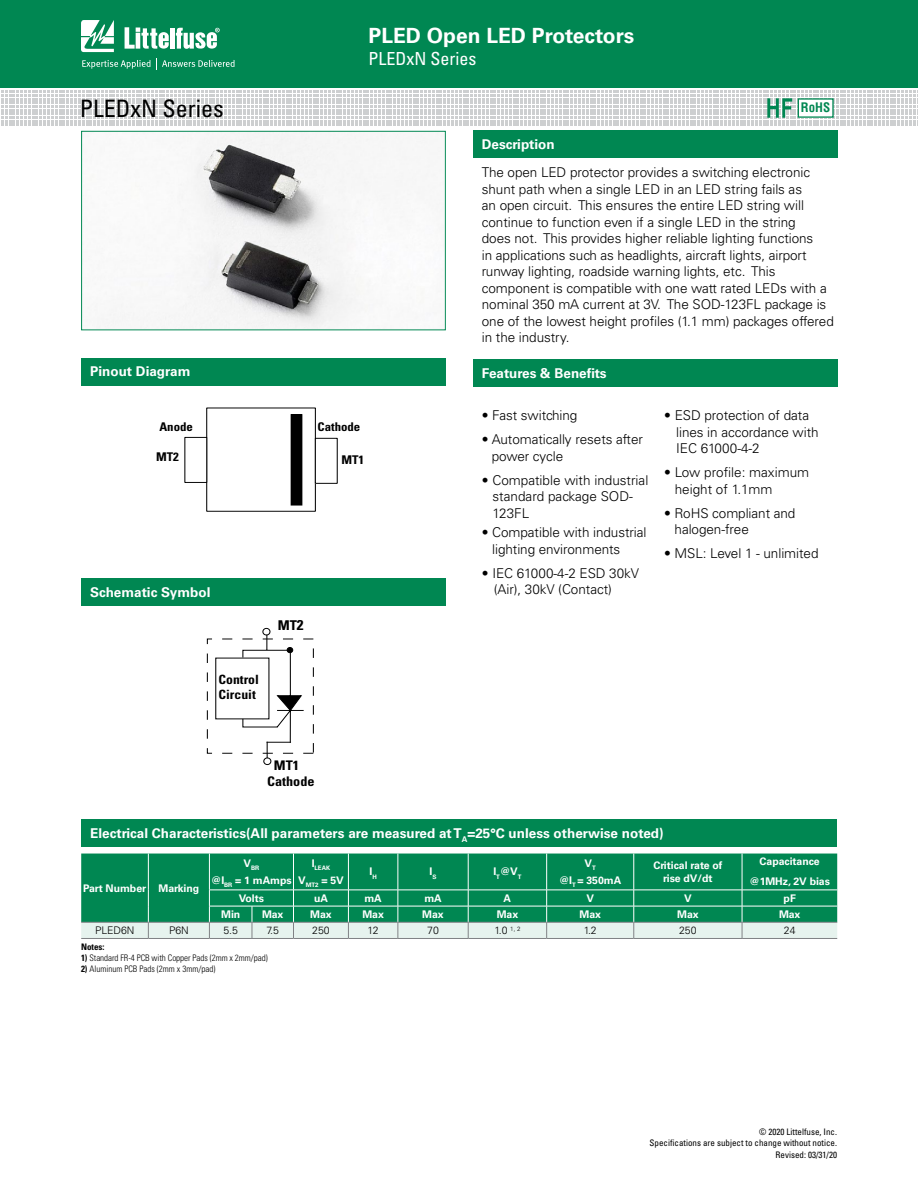
<style>
.page{position:relative;width:918px;height:1188px;background:#fff}
.page>*{position:absolute;margin:0;border:0;box-sizing:border-box;transform-origin:0 0}
.t1{font:condensed 24px "Univers LT Std";color:#000}
.t2{font:700 21px "Univers LT Std";color:#fff}
.t3{font:condensed 18px "Univers LT Std";color:#fff}
.t4{font:300 13.5px/16.5px "Univers LT Std";letter-spacing:-.005em;color:#000}
.t5{font:700 13.5px "Univers LT Std";color:#fff}
.t6{font:700 condensed 13.5px "Univers LT Std";color:#000;scale:1.07 1}
.t7{font:700 condensed 13.2px/15.6px "Univers LT Std";color:#000;scale:1.07 1}
.t8{font:700 condensed 12.9px "Helvetica LT Std";color:#008752}
.t9{font:700 condensed 12.75px/15.3px "Univers LT Std";color:#000;scale:1.07 1}
.t10{font:700 condensed 12px "Univers LT Std";color:#000;scale:1.07 1}
.t11{font:700 10.5px/16.8px "Univers LT Std";letter-spacing:-.005em;color:#fff;text-align:center}
.t12{font:300 10.5px "Univers LT Std";letter-spacing:-.005em;color:#000}
.t13{font:condensed 9px/10.8px "Univers LT Std";color:#000;text-align:right}
.t14{font:300 condensed 9px "Univers LT Std";letter-spacing:-.005em;color:#000}
.t15{font:700 condensed 9px "Univers LT Std";color:#000}
.t16{font:700 6.15px "Univers LT Std";letter-spacing:-.005em;color:#fff}
.s1{font-size:14.25px}
.s2{font-weight:700}
</style>
<div class="page">
<div style="left:0;top:0;width:918px;height:88px;background:#008752"></div>
<svg style="left:81px;top:20px;width:33px;height:32px"></svg>
<hr style="left:170px;top:28px;width:4px;height:21px;background:#fff">
<svg style="left:176px;top:28px;width:44px;height:21px"></svg>
<svg style="left:125px;top:27px;width:44px;height:22px"></svg>
<svg style="left:82px;top:58px;width:153px;height:11px"></svg>
<img style="left:105px;top:133px;width:316px;height:195px">
<div style="left:81px;top:131px;width:365px;height:199px;border:1px solid #008752"></div>
<div style="left:473px;top:131px;width:365px;height:27px;background:#008752"></div>
<div style="left:81px;top:819px;width:756px;height:27px;background:#008752"></div>
<div style="left:81px;top:854px;width:756px;height:36px;background:#008752"></div>
<hr style="left:148px;top:854px;width:1px;height:36px;background:#fff">
<hr style="left:209px;top:854px;width:1px;height:36px;background:#fff">
<hr style="left:293px;top:854px;width:1px;height:36px;background:#fff">
<hr style="left:348px;top:854px;width:1px;height:36px;background:#fff">
<hr style="left:398px;top:854px;width:1px;height:36px;background:#fff">
<hr style="left:468px;top:854px;width:1px;height:36px;background:#fff">
<hr style="left:546px;top:854px;width:1px;height:36px;background:#fff">
<hr style="left:634px;top:854px;width:1px;height:36px;background:#fff">
<hr style="left:742px;top:854px;width:1px;height:36px;background:#fff">
<svg style="left:81px;top:890px;width:756px;height:48px;background:#53ac89"></svg>
<hr style="left:81px;top:938px;width:67px;height:1px;background:#808285">
<hr style="left:148px;top:938px;width:61px;height:1px;background:#808285">
<hr style="left:209px;top:938px;width:43px;height:1px;background:#808285">
<hr style="left:252px;top:938px;width:42px;height:1px;background:#808285">
<hr style="left:294px;top:938px;width:54px;height:1px;background:#808285">
<hr style="left:348px;top:938px;width:50px;height:1px;background:#808285">
<hr style="left:398px;top:938px;width:70px;height:1px;background:#808285">
<hr style="left:468px;top:938px;width:79px;height:1px;background:#808285">
<hr style="left:547px;top:938px;width:87px;height:1px;background:#808285">
<hr style="left:634px;top:938px;width:108px;height:1px;background:#808285">
<hr style="left:742px;top:938px;width:95px;height:1px;background:#808285">
<div style="left:473px;top:359px;width:365px;height:28px;background:#008752"></div>
<div style="left:81px;top:358px;width:365px;height:27px;background:#008752"></div>
<div style="left:185px;top:437px;width:22px;height:46px;border:1px solid #000"></div>
<div style="left:315px;top:438px;width:22px;height:45px;border:1px solid #000"></div>
<div style="left:291px;top:415px;width:11px;height:90px;background:#000"></div>
<div style="left:81px;top:578px;width:365px;height:28px;background:#008752"></div>
<svg style="left:243px;top:628px;width:61px;height:137px"></svg>
<svg style="left:1px;top:91px;width:917px;height:35px"></svg>
<h2 class="t2" style="left:369px;top:23px;width:267px">PLED Open LED Protectors</h2>
<h3 class="t3" style="left:369px;top:47px;width:109px">PLEDxN Series</h3>
<h1 class="t1" style="left:80px;top:93px;width:145px">PLEDxN Series</h1>
<p class="t8" style="left:801px;top:99px;width:31px">RoHS</p>
<p class="t5" style="left:482px;top:137px;width:74px">Description</p>
<p class="t4" style="left:482px;top:164px;width:354px">The open LED protector provides a switching electronic shunt path when a single LED in an LED string fails as<br>an open circuit. This ensures the entire LED string will continue to function even if a single LED in the string<br>does not. This provides higher reliable lighting functions<br>in applications such as headlights, aircraft lights, airport runway lighting, roadside warning lights, etc. This component is compatible with one watt rated LEDs with a nominal 350 mA current at 3V. The SOD-123FL package is one of the lowest height profiles (1.1 mm) packages offered in the industry.</p>
<p class="t5" style="left:90px;top:364px;width:102px">Pinout Diagram</p>
<p class="t5" style="left:482px;top:365px;width:126px">Features &amp; Benefits</p>
<p class="t10" style="left:159px;top:419px;width:33px">Anode</p>
<p class="t10" style="left:318px;top:419px;width:42px">Cathode</p>
<p class="t10" style="left:156px;top:449px;width:23px">MT2</p>
<p class="t10" style="left:341px;top:452px;width:23px">MT1</p>
<p class="t5" style="left:90px;top:584px;width:122px">Schematic Symbol</p>
<p class="t6" style="left:278px;top:617px;width:26px">MT<span class="s1">2</span></p>
<p class="t4" style="left:482px;top:407px;width:97px">• Fast switching</p>
<p class="t4" style="left:492px;top:431px;width:153px;text-indent:-10px">• Automatically resets after power cycle</p>
<p class="t4" style="left:492px;top:472px;width:158px;text-indent:-11px">• Compatible with industrial standard package SOD-<br>123FL</p>
<p class="t4" style="left:492px;top:524px;width:156px;text-indent:-10px">• Compatible with industrial lighting environments</p>
<p class="t4" style="left:494px;top:565px;width:147px;text-indent:-12px">• IEC 61000-4-2 ESD 30kV (Air), 30kV (Contact)</p>
<p class="t4" style="left:676px;top:407px;width:144px;text-indent:-12px">• ESD protection of data lines in accordance with<br>IEC 61000-4-2</p>
<p class="t4" style="left:675px;top:464px;width:136px;text-indent:-11px">• Low profile: maximum height of 1.1mm</p>
<p class="t4" style="left:675px;top:505px;width:122px;text-indent:-10px">• RoHS compliant and halogen-free</p>
<p class="t4" style="left:664px;top:545px;width:156px">• MSL: Level 1 - unlimited</p>
<p class="t9" style="left:219px;top:672px;width:39px">Control<br>Circuit</p>
<p class="t7" style="left:267px;top:758px;width:46px;text-indent:7px">MT1<br>Cathode</p>
<p class="t5" style="left:90px;top:825px;width:575px">Electrical Characteristics(All parameters are measured at T<sub>A</sub>=25°C unless otherwise noted)</p>
<p class="t11" style="left:83px;top:880px;width:118px">Part Number Marking</p>
<p class="t16" style="left:312px;top:865px;width:20px"><sup>I</sup>LEAK</p>
<p class="t11" style="left:298px;top:872px;width:47px">V<sub>MT2</sub> = 5V</p>
<p class="t16" style="left:244px;top:865px;width:17px"><sup>V</sup>BR</p>
<p class="t11" style="left:211px;top:872px;width:82px">@I<sub>BR</sub> = 1 mAmps</p>
<p class="t11" style="left:370px;top:863px;width:9px">I<sub>H</sub></p>
<p class="t11" style="left:430px;top:863px;width:8px">I<sub>S</sub></p>
<p class="t11" style="left:493px;top:863px;width:30px">I<sub>T</sub>@V<sub>T</sub></p>
<p class="t11" style="left:559px;top:855px;width:64px">V<sub>T<br></sub>@I<sub>T</sub> = 350mA</p>
<p class="t11" style="left:653px;top:859px;width:70px;line-height:12.6px">Critical rate of rise dV/dt</p>
<p class="t11" style="left:750px;top:852px;width:82px;line-height:20.1px">Capacitance @1MHz, 2V bias</p>
<p class="t11" style="left:239px;top:890px;width:27px">Volts</p>
<p class="t11" style="left:314px;top:890px;width:15px">uA</p>
<p class="t11" style="left:364px;top:890px;width:19px">mA</p>
<p class="t11" style="left:424px;top:890px;width:19px">mA</p>
<p class="t11" style="left:504px;top:890px;width:9px">A</p>
<p class="t11" style="left:586px;top:890px;width:9px">V</p>
<p class="t11" style="left:684px;top:890px;width:9px">V</p>
<p class="t11" style="left:784px;top:890px;width:14px">pF</p>
<p class="t11" style="left:221px;top:906px;width:21px">Min</p>
<p class="t11" style="left:262px;top:906px;width:23px">Max</p>
<p class="t11" style="left:310px;top:906px;width:23px">Max</p>
<p class="t11" style="left:362px;top:906px;width:23px">Max</p>
<p class="t11" style="left:422px;top:906px;width:23px">Max</p>
<p class="t11" style="left:497px;top:906px;width:23px">Max</p>
<p class="t11" style="left:579px;top:906px;width:23px">Max</p>
<p class="t11" style="left:677px;top:906px;width:23px">Max</p>
<p class="t11" style="left:779px;top:906px;width:23px">Max</p>
<p class="t12" style="left:95px;top:924px;width:41px">PLED6N</p>
<p class="t12" style="left:169px;top:924px;width:21px">P6N</p>
<p class="t12" style="left:223px;top:924px;width:16px">5.5</p>
<p class="t12" style="left:267px;top:924px;width:14px">7.5</p>
<p class="t12" style="left:312px;top:924px;width:19px">250</p>
<p class="t12" style="left:368px;top:924px;width:13px">12</p>
<p class="t12" style="left:427px;top:924px;width:13px">70</p>
<p class="t12" style="left:494px;top:924px;width:27px">1.0 <sup>1,</sup> <sup>2</sup></p>
<p class="t12" style="left:584px;top:924px;width:15px">1.2</p>
<p class="t12" style="left:679px;top:924px;width:19px">250</p>
<p class="t12" style="left:784px;top:924px;width:13px">24</p>
<p class="t15" style="left:81px;top:942px;width:25px">Notes:</p>
<p class="t14" style="left:81px;top:953px;width:188px"><span class="s2">1)</span> Standard FR-4 PCB with Copper Pads (2mm x 2mm/pad)</p>
<p class="t14" style="left:81px;top:963px;width:136px"><span class="s2">2)</span> Aluminum PCB Pads (2mm x 3mm/pad)</p>
<p class="t13" style="left:650px;top:1126px;width:189px">© 2020 Littelfuse, Inc.<br>Specifications are subject to change without notice.</p>
<p class="t13" style="left:776px;top:1149px;width:63px">Revised: 03/31/20</p>
</div>
